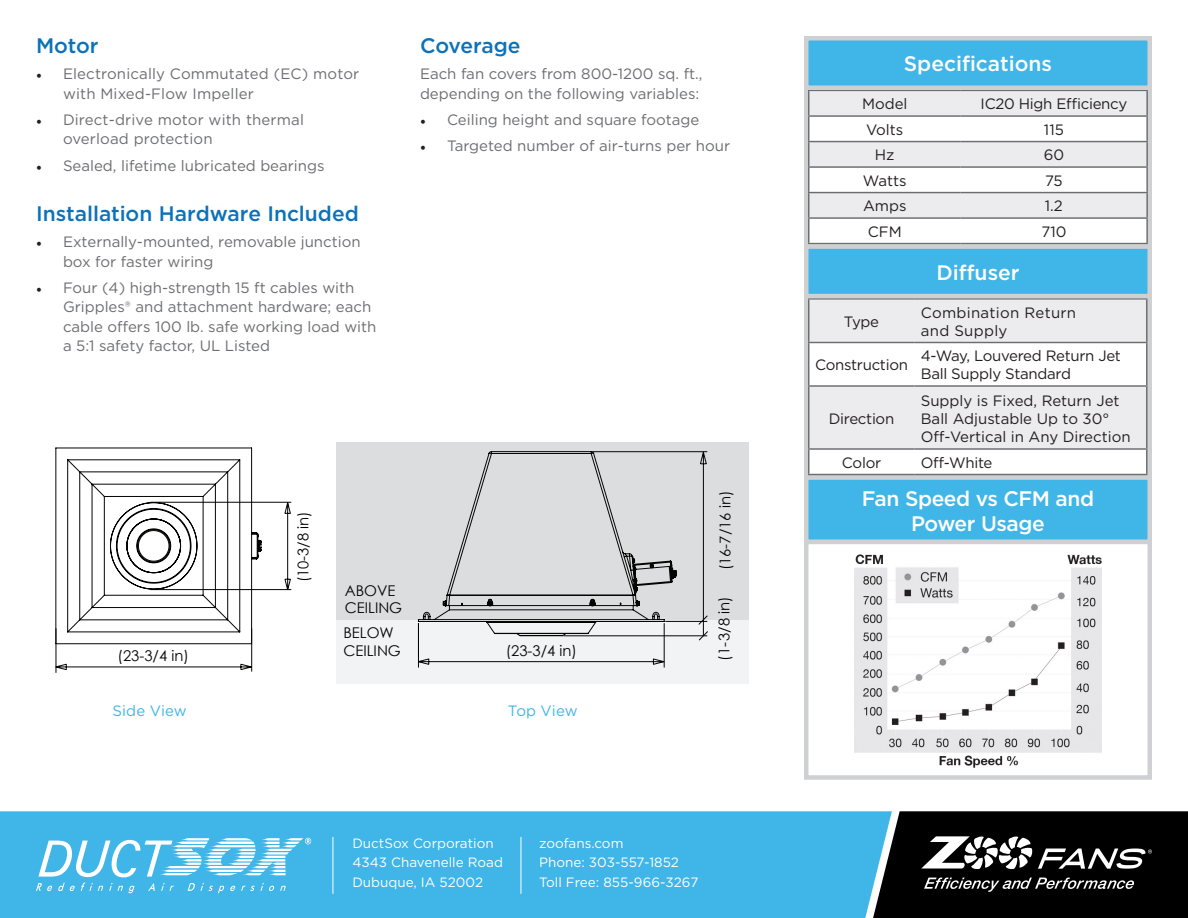
<style>
.page{position:relative;width:1188px;height:918px;background:#fff}
.page>*{position:absolute;margin:0;border:0;box-sizing:border-box;transform-origin:0 0}
.t1{font:500 21px "Gotham";color:#0b72ba}
.t2{font:500 21px "Gotham";letter-spacing:-.02em;color:#fff}
.t3{font:500 21px "Gotham";color:#fff}
.t4{font:15px/19.5px "Gotham";color:#6c6d70}
.t5{font:15px/18px "Gotham";letter-spacing:-.005em;color:#231f20}
.t6{font:15px "Gotham";letter-spacing:.02em;color:#231f20}
.t7{font:15px "Gotham";letter-spacing:.005em;color:#40b5e7}
.t8{font:14.85px/17.7px "Century Gothic";color:#040503}
.t9{font:13.5px/19.5px "Gotham";color:#fff}
.s1{font-family:"Minion Pro";color:#231f20}
</style>
<div class="page">
<div style="left:336px;top:620px;width:413px;height:64px;background:#f2f3f4"></div>
<div style="left:336px;top:442px;width:413px;height:178px;background:#dcdddf"></div>
<hr style="left:664px;top:623px;width:1px;height:44px;background:#040503">
<hr style="left:418px;top:623px;width:1px;height:44px;background:#040503">
<hr style="left:666px;top:621px;width:41px;height:1px;background:#040503">
<hr style="left:593px;top:451px;width:114px;height:1px;background:#040503">
<svg style="left:418px;top:451px;width:259px;height:186px"></svg>
<svg style="left:419px;top:658px;width:246px;height:7px"></svg>
<hr style="left:564px;top:636px;width:143px;height:1px;background:#040503">
<svg style="left:55px;top:447px;width:207px;height:197px"></svg>
<hr style="left:251px;top:629px;width:1px;height:42px;background:#040503">
<hr style="left:56px;top:629px;width:1px;height:44px;background:#040503">
<svg style="left:55px;top:664px;width:197px;height:6px"></svg>
<svg style="left:698px;top:451px;width:10px;height:190px"></svg>
<hr style="left:151px;top:502px;width:140px;height:1px;background:#040503">
<hr style="left:151px;top:589px;width:140px;height:1px;background:#040503">
<svg style="left:284px;top:502px;width:7px;height:88px"></svg>
<div style="left:0;top:811px;width:873px;height:107px;background:#40b5e7"></div>
<svg style="left:873px;top:811px;width:315px;height:107px;background:#212426"></svg>
<hr style="left:333px;top:837px;width:1px;height:57px;background:#fff">
<hr style="left:521px;top:837px;width:1px;height:57px;background:#fff">
<svg style="left:280px;top:886px;width:6px;height:5px"></svg>
<svg style="left:230px;top:886px;width:5px;height:5px"></svg>
<svg style="left:161px;top:883px;width:13px;height:8px"></svg>
<svg style="left:58px;top:883px;width:17px;height:8px"></svg>
<svg style="left:36px;top:883px;width:16px;height:8px"></svg>
<svg style="left:109px;top:883px;width:26px;height:10px"></svg>
<svg style="left:81px;top:883px;width:22px;height:8px"></svg>
<svg style="left:241px;top:883px;width:33px;height:8px"></svg>
<svg style="left:148px;top:883px;width:7px;height:8px"></svg>
<svg style="left:188px;top:883px;width:36px;height:10px"></svg>
<svg style="left:38px;top:838px;width:273px;height:39px"></svg>
<div style="left:806px;top:478px;width:344px;height:64px;background:#40b5e7"></div>
<div style="left:804px;top:475px;width:348px;height:69px;border:4px solid #cfd0d2"></div>
<img style="left:854px;top:554px;width:248px;height:214px">
<div style="left:804px;top:540px;width:348px;height:240px;border:4px solid #cfd0d2"></div>
<div style="left:806px;top:38px;width:344px;height:50px;background:#40b5e7"></div>
<div style="left:804px;top:36px;width:348px;height:54px;border:4px solid #cfd0d2"></div>
<div style="left:804px;top:86px;width:348px;height:188px;background:#ced0d1"></div>
<hr style="left:808px;top:90px;width:153px;height:1px;background:#6c6d70">
<hr style="left:961px;top:90px;width:187px;height:1px;background:#6c6d70">
<hr style="left:1146px;top:117px;width:2px;height:24px;background:#6c6d70">
<hr style="left:1146px;top:168px;width:2px;height:24px;background:#6c6d70">
<hr style="left:961px;top:192px;width:187px;height:1px;background:#6c6d70">
<hr style="left:1146px;top:193px;width:2px;height:24px;background:#6c6d70">
<hr style="left:961px;top:217px;width:187px;height:2px;background:#6c6d70">
<hr style="left:1146px;top:219px;width:2px;height:24px;background:#6c6d70">
<hr style="left:961px;top:243px;width:187px;height:1px;background:#6c6d70">
<hr style="left:961px;top:141px;width:187px;height:1px;background:#6c6d70">
<hr style="left:1146px;top:142px;width:2px;height:24px;background:#6c6d70">
<hr style="left:961px;top:166px;width:187px;height:2px;background:#6c6d70">
<svg style="left:808px;top:91px;width:339px;height:153px;background:#ededef"></svg>
<hr style="left:1146px;top:91px;width:2px;height:24px;background:#6c6d70">
<hr style="left:808px;top:115px;width:153px;height:2px;background:#6c6d70">
<hr style="left:961px;top:115px;width:187px;height:2px;background:#6c6d70">
<div style="left:806px;top:247px;width:344px;height:49px;background:#40b5e7"></div>
<div style="left:804px;top:244px;width:348px;height:54px;border:4px solid #cfd0d2"></div>
<div style="left:804px;top:294px;width:348px;height:185px;background:#ced0d1;border:4px solid #cfd0d2"></div>
<div style="left:809px;top:300px;width:337px;height:42px;background:#ececee"></div>
<svg style="left:809px;top:343px;width:337px;height:131px;background:#f5f5f6"></svg>
<hr style="left:808px;top:298px;width:106px;height:2px;background:#6c6d70">
<hr style="left:914px;top:298px;width:233px;height:2px;background:#6c6d70">
<hr style="left:808px;top:343px;width:1px;height:42px;background:#6c6d70">
<hr style="left:1146px;top:343px;width:1px;height:42px;background:#6c6d70">
<svg style="left:808px;top:450px;width:1px;height:24px"></svg>
<svg style="left:1146px;top:450px;width:1px;height:24px"></svg>
<hr style="left:808px;top:474px;width:106px;height:1px;background:#6c6d70">
<hr style="left:914px;top:474px;width:233px;height:1px;background:#6c6d70">
<hr style="left:808px;top:385px;width:106px;height:2px;background:#6c6d70">
<hr style="left:914px;top:385px;width:233px;height:2px;background:#6c6d70">
<hr style="left:808px;top:387px;width:1px;height:61px;background:#6c6d70">
<hr style="left:1146px;top:387px;width:1px;height:61px;background:#6c6d70">
<hr style="left:808px;top:448px;width:106px;height:2px;background:#6c6d70">
<hr style="left:914px;top:448px;width:233px;height:2px;background:#6c6d70">
<hr style="left:808px;top:300px;width:1px;height:42px;background:#6c6d70">
<hr style="left:1146px;top:300px;width:1px;height:42px;background:#6c6d70">
<hr style="left:808px;top:342px;width:106px;height:1px;background:#6c6d70">
<hr style="left:914px;top:342px;width:233px;height:1px;background:#6c6d70">
<p class="t1" style="left:36px;top:32px;width:64px">Motor</p>
<p class="t4" style="left:63px;top:64px;width:298px;text-indent:-27px"><span class="s1">•</span> Electronically Commutated (EC) motor with Mixed-Flow Impeller</p>
<p class="t4" style="left:63px;top:109px;width:243px;text-indent:-27px"><span class="s1">•</span> Direct-drive motor with thermal overload protection</p>
<p class="t4" style="left:36px;top:155px;width:290px"><span class="s1">•</span> Sealed, lifetime lubricated bearings</p>
<p class="t1" style="left:36px;top:200px;width:324px">Installation Hardware Included</p>
<p class="t4" style="left:63px;top:232px;width:299px;text-indent:-27px"><span class="s1">•</span> Externally-mounted, removable junction box for faster wiring</p>
<p class="t4" style="left:63px;top:278px;width:315px;text-indent:-27px"><span class="s1">•</span> Four (4) high-strength 15 ft cables with Gripples® and attachment hardware; each cable offers 100 lb. safe working load with a 5:1 safety factor, UL Listed</p>
<p class="t1" style="left:420px;top:32px;width:102px">Coverage</p>
<p class="t4" style="left:420px;top:64px;width:284px">Each fan covers from 800-1200 sq. ft., depending on the following variables:</p>
<p class="t4" style="left:420px;top:109px;width:281px"><span class="s1">•</span> Ceiling height and square footage</p>
<p class="t4" style="left:420px;top:136px;width:312px"><span class="s1">•</span> Targeted number of air-turns per hour</p>
<p class="t8" style="left:118px;top:647px;width:73px">(23-3/4 in)</p>
<p class="t8" style="left:294px;top:582px;width:73px;rotate:-90deg">(10-3/8 in)</p>
<p class="t8" style="left:345px;top:581px;width:59px">ABOVE<br>CEILING</p>
<p class="t8" style="left:343px;top:624px;width:59px">BELOW<br>CEILING</p>
<p class="t8" style="left:506px;top:642px;width:73px">(23-3/4 in)</p>
<p class="t8" style="left:716px;top:570px;width:81px;rotate:-90deg">(16-7/16 in)</p>
<p class="t8" style="left:715px;top:661px;width:66px;rotate:-90deg">(1-3/8 in)</p>
<p class="t7" style="left:113px;top:701px;width:76px">Side View</p>
<p class="t7" style="left:508px;top:701px;width:71px">Top View</p>
<p class="t9" style="left:352px;top:833px;width:152px">DuctSox Corporation<br>4343 Chavenelle Road<br>Dubuque, IA 52002</p>
<p class="t9" style="left:539px;top:833px;width:161px">zoofans.com<br>Phone: 303-557-1852<br>Toll Free: 855-966-3267</p>
<p class="t3" style="left:904px;top:50px;width:150px">Specifications</p>
<p class="t5" style="left:862px;top:95px;width:47px">Model</p>
<p class="t5" style="left:981px;top:95px;width:148px">IC20 High Efficiency</p>
<p class="t5" style="left:866px;top:120px;width:39px">Volts</p>
<p class="t5" style="left:1044px;top:120px;width:21px">115</p>
<p class="t5" style="left:875px;top:146px;width:21px">Hz</p>
<p class="t5" style="left:1044px;top:146px;width:22px">60</p>
<p class="t5" style="left:863px;top:171px;width:45px">Watts</p>
<p class="t5" style="left:1045px;top:171px;width:19px">75</p>
<p class="t5" style="left:863px;top:197px;width:45px">Amps</p>
<p class="t5" style="left:1045px;top:197px;width:20px">1.2</p>
<p class="t5" style="left:868px;top:222px;width:35px">CFM</p>
<p class="t5" style="left:1041px;top:222px;width:27px">710</p>
<p class="t5" style="left:844px;top:312px;width:37px">Type</p>
<p class="t2" style="left:936px;top:259px;width:85px">Diffuser</p>
<p class="t6" style="left:921px;top:303px;width:157px">Combination Return</p>
<p class="t6" style="left:921px;top:321px;width:88px">and Supply</p>
<p class="t5" style="left:815px;top:356px;width:94px">Construction</p>
<p class="t5" style="left:921px;top:347px;width:202px">4-Way, Louvered Return Jet<br>Ball Supply Standard</p>
<p class="t5" style="left:829px;top:409px;width:67px">Direction</p>
<p class="t5" style="left:921px;top:391px;width:211px">Supply is Fixed, Return Jet<br>Ball Adjustable Up to 30°<br>Off-Vertical in Any Direction</p>
<p class="t5" style="left:842px;top:453px;width:41px">Color</p>
<p class="t5" style="left:921px;top:453px;width:73px">Off-White</p>
<p class="t2" style="left:862px;top:484px;width:234px">Fan Speed vs CFM and</p>
<p class="t2" style="left:911px;top:510px;width:135px">Power Usage</p>
</div>
